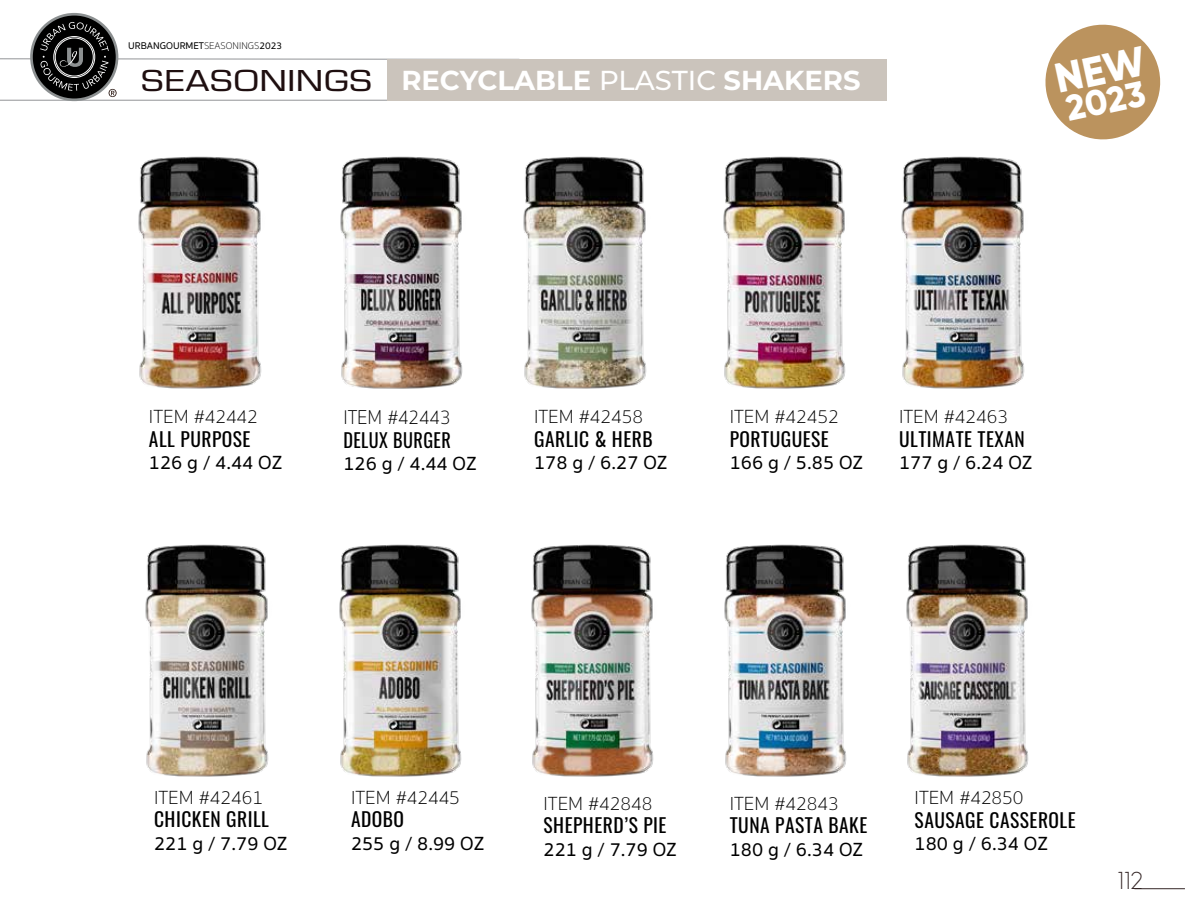
<style>
.page{position:relative;width:1188px;height:918px;background:#fff}
.page>*{position:absolute;margin:0;border:0;box-sizing:border-box;transform-origin:0 0}
.t1{font:800 35.7px "Gilroy";color:#fff}
.t2{font:29.7px "Eurostile BQ";color:#1f0f10;scale:1.25 1}
.t3{font:700 27.45px "Montserrat";color:#fff}
.t4{font:300 24px "Geosans";color:#332525}
.t5{font:100 20.55px "Sukhumvit Set";color:#000;scale:.93 1}
.t6{font:500 19.5px "Sukhumvit Set";color:#000}
.t7{font:19.5px "Oswald";letter-spacing:.025em;color:#000}
.t8{font:100 19.5px "Sukhumvit Set";color:#000}
.t9{font:19.5px "Oswald";letter-spacing:.025em;color:#000;scale:.93 1}
.t10{font:500 9.9px "Sukhumvit Set";color:#000}
.s1{font-weight:100}
.s2{font-weight:500}
.s3{font-size:19.35px}
.s4{font-size:20.25px}
</style>
<div class="page">
<hr style="left:1134px;top:888px;width:51px;height:1px;background:#332525">
<img style="left:906px;top:544px;width:123px;height:233px">
<img style="left:724px;top:544px;width:123px;height:233px">
<img style="left:145px;top:544px;width:124px;height:233px">
<img style="left:339px;top:544px;width:123px;height:233px">
<img style="left:531px;top:544px;width:123px;height:233px">
<img style="left:138px;top:156px;width:124px;height:233px">
<img style="left:340px;top:156px;width:123px;height:233px">
<img style="left:523px;top:156px;width:124px;height:233px">
<img style="left:723px;top:156px;width:123px;height:233px">
<img style="left:901px;top:156px;width:124px;height:233px">
<hr style="left:0;top:100px;width:520px;height:1px;background:#929497">
<div style="left:387px;top:59px;width:499px;height:41px;background:#cbc4bc"></div>
<svg style="left:30px;top:13px;width:88px;height:88px"></svg>
<div style="left:33px;top:16px;width:83px;height:82px;background:#000;border-radius:50%"></div>
<svg style="left:0;top:22px;width:519px;height:75px"></svg>
<svg style="left:1045px;top:24px;width:116px;height:116px"></svg>
<p class="t10" style="left:128px;top:39px;width:156px">URBANGOURMET<span class="s1">SEASONINGS</span>2023</p>
<h2 class="t2" style="left:141px;top:64px;width:187px">SEASONINGS</h2>
<h3 class="t3" style="left:401px;top:61px;width:461px">RECYCLABLE <span class="s2">PLASTIC</span> SHAKERS</h3>
<h1 class="t1" style="left:1062px;top:87px;width:82px;rotate:-12deg">2023</h1>
<p class="t8" style="left:149px;top:404px;width:110px"><span class="s3">I</span>TEM #42442</p>
<p class="t7" style="left:149px;top:422px;width:103px">ALL PURPOSE</p>
<p class="t6" style="left:149px;top:449px;width:135px">126 g / 4.44 OZ</p>
<p class="t5" style="left:343px;top:404px;width:117px"><span class="s4">I</span>TEM #42443</p>
<p class="t9" style="left:343px;top:422px;width:117px">DELUX BURGER</p>
<p class="t6" style="left:343px;top:450px;width:135px">126 g / 4.44 OZ</p>
<p class="t8" style="left:534px;top:404px;width:110px"><span class="s3">I</span>TEM #42458</p>
<p class="t7" style="left:534px;top:422px;width:120px">GARLIC &amp; HERB</p>
<p class="t6" style="left:534px;top:449px;width:135px">178 g / 6.27 OZ</p>
<p class="t8" style="left:730px;top:404px;width:110px"><span class="s3">I</span>TEM #42452</p>
<p class="t7" style="left:730px;top:422px;width:101px">PORTUGUESE</p>
<p class="t6" style="left:730px;top:449px;width:135px">166 g / 5.85 OZ</p>
<p class="t8" style="left:899px;top:404px;width:110px"><span class="s3">I</span>TEM #42463</p>
<p class="t7" style="left:899px;top:422px;width:127px">ULTIMATE TEXAN</p>
<p class="t6" style="left:899px;top:449px;width:135px">177 g / 6.24 OZ</p>
<p class="t8" style="left:154px;top:784px;width:110px"><span class="s3">I</span>TEM #42461</p>
<p class="t7" style="left:154px;top:802px;width:116px">CHICKEN GRILL</p>
<p class="t6" style="left:154px;top:830px;width:135px">221 g / 7.79 OZ</p>
<p class="t8" style="left:351px;top:784px;width:110px"><span class="s3">I</span>TEM #42445</p>
<p class="t7" style="left:351px;top:802px;width:55px">ADOBO</p>
<p class="t6" style="left:351px;top:830px;width:135px">255 g / 8.99 OZ</p>
<p class="t8" style="left:544px;top:790px;width:110px"><span class="s3">I</span>TEM #42848</p>
<p class="t7" style="left:544px;top:808px;width:124px">SHEPHERD’S PIE</p>
<p class="t6" style="left:544px;top:836px;width:135px">221 g / 7.79 OZ</p>
<p class="t8" style="left:730px;top:790px;width:110px"><span class="s3">I</span>TEM #42843</p>
<p class="t7" style="left:730px;top:808px;width:139px">TUNA PASTA BAKE</p>
<p class="t6" style="left:730px;top:836px;width:135px">180 g / 6.34 OZ</p>
<p class="t8" style="left:915px;top:784px;width:110px"><span class="s3">I</span>TEM #42850</p>
<p class="t7" style="left:915px;top:802px;width:163px">SAUSAGE CASSEROLE</p>
<p class="t6" style="left:915px;top:830px;width:135px">180 g / 6.34 OZ</p>
<p class="t4" style="left:1114px;top:868px;width:30px">112</p>
</div>
